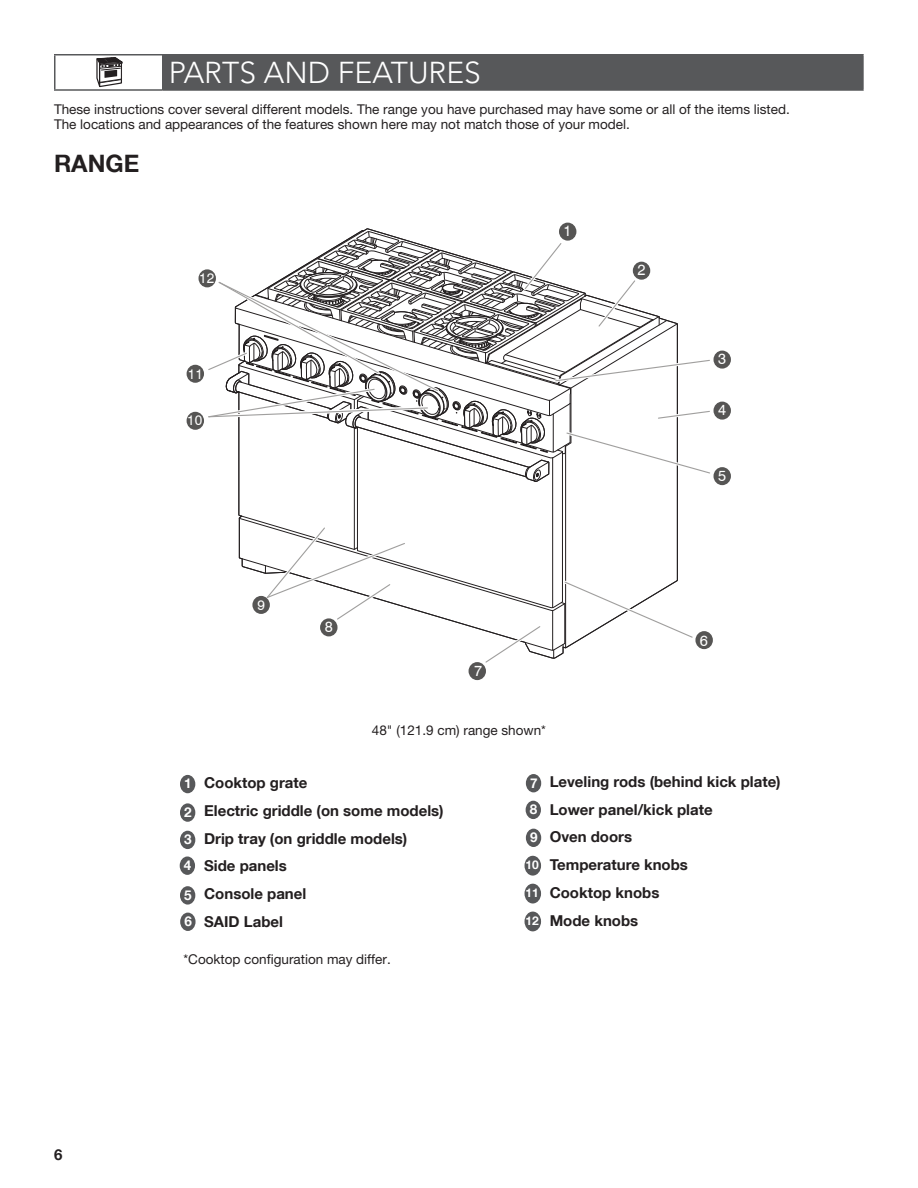
<style>
.page{position:relative;width:918px;height:1188px;background:#fff}
.page>*{position:absolute;margin:0;border:0;box-sizing:border-box;transform-origin:0 0}
.Heading_1_Left{font:300 30px "Avenir LT Std";color:#fff}
.Heading_2_New{font:700 24px "Helvetica Neue LT Com";color:#231f20}
.Body_Text{font:700 15px "Helvetica Neue LT Com";color:#231f20}
.t1{font:15px "Helvetica";color:#fff}
.t2{font:13.95px "Helvetica";color:#fff}
.Body{font:13.5px/15px "Helvetica Neue LT Std";color:#231f20}
.Whirlpool_Body_Copy{font:13.5px "Helvetica Neue LT Std";color:#231f20}
.t3{font:700 13.5px "Helvetica Neue LT Com";color:#fff}
.t4{font:700 12px "Helvetica Neue LT Com";color:#fff}
</style>
<div class="page">
<div style="left:180px;top:775px;width:15px;height:18px;background:#57585a;border-radius:50%"></div>
<div style="left:180px;top:803px;width:15px;height:19px;background:#57585a;border-radius:50%"></div>
<div style="left:180px;top:831px;width:15px;height:18px;background:#57585a;border-radius:50%"></div>
<div style="left:180px;top:856px;width:15px;height:19px;background:#57585a;border-radius:50%"></div>
<div style="left:180px;top:886px;width:15px;height:19px;background:#57585a;border-radius:50%"></div>
<div style="left:180px;top:913px;width:16px;height:18px;background:#57585a;border-radius:50%"></div>
<div style="left:526px;top:774px;width:15px;height:18px;background:#57585a;border-radius:50%"></div>
<div style="left:526px;top:801px;width:15px;height:18px;background:#57585a;border-radius:50%"></div>
<div style="left:526px;top:829px;width:15px;height:18px;background:#57585a;border-radius:50%"></div>
<div style="left:525px;top:856px;width:16px;height:20px;background:#57585a;border-radius:50%"></div>
<div style="left:525px;top:884px;width:16px;height:20px;background:#57585a;border-radius:50%"></div>
<div style="left:163px;top:55px;width:700px;height:35px;background:#57585a"></div>
<hr style="left:54px;top:54px;width:109px;height:2px;background:#57585a">
<hr style="left:54px;top:56px;width:2px;height:33px;background:#57585a">
<hr style="left:163px;top:54px;width:701px;height:2px;background:#57585a">
<hr style="left:862px;top:56px;width:2px;height:33px;background:#57585a">
<hr style="left:54px;top:89px;width:109px;height:2px;background:#57585a">
<hr style="left:163px;top:89px;width:701px;height:2px;background:#57585a">
<svg style="left:96px;top:57px;width:27px;height:31px"></svg>
<div style="left:559px;top:223px;width:17px;height:18px;background:#565554;border-radius:50%"></div>
<div style="left:714px;top:351px;width:17px;height:18px;background:#565554;border-radius:50%"></div>
<div style="left:714px;top:467px;width:17px;height:18px;background:#565554;border-radius:50%"></div>
<div style="left:714px;top:402px;width:17px;height:18px;background:#565554;border-radius:50%"></div>
<div style="left:469px;top:662px;width:17px;height:18px;background:#565554;border-radius:50%"></div>
<div style="left:199px;top:269px;width:17px;height:18px;background:#565554;border-radius:50%"></div>
<div style="left:187px;top:412px;width:17px;height:18px;background:#565554;border-radius:50%"></div>
<svg style="left:205px;top:229px;width:508px;height:437px"></svg>
<div style="left:187px;top:365px;width:17px;height:18px;background:#565554;border-radius:50%"></div>
<div style="left:525px;top:912px;width:16px;height:19px;background:#57585a;border-radius:50%"></div>
<h1 class="Heading_1_Left" style="left:169px;top:55px;width:314px">PARTS AND FEATURES</h1>
<p class="Body" style="left:54px;top:102px;width:737px">These instructions cover several different models. The range you have purchased may have some or all of the items listed.<br>The locations and appearances of the features shown here may not match those of your model.</p>
<p class="Heading_2_New" style="left:54px;top:148px;width:87px">RANGE</p>
<p class="t2" style="left:199px;top:270px;width:17px">12</p>
<p class="t2" style="left:188px;top:365px;width:17px">11</p>
<p class="t2" style="left:187px;top:412px;width:17px">10</p>
<p class="t1" style="left:564px;top:222px;width:10px">1</p>
<p class="t2" style="left:258px;top:596px;width:9px">9</p>
<p class="t1" style="left:325px;top:618px;width:10px">8</p>
<p class="t1" style="left:474px;top:662px;width:10px">7</p>
<p class="Whirlpool_Body_Copy" style="left:372px;top:722px;width:176px">48" (121.9 cm) range shown*</p>
<p class="t1" style="left:638px;top:261px;width:10px">2</p>
<p class="t1" style="left:718px;top:350px;width:10px">3</p>
<p class="t1" style="left:718px;top:401px;width:10px">4</p>
<p class="t1" style="left:718px;top:466px;width:10px">5</p>
<p class="t1" style="left:700px;top:631px;width:10px">6</p>
<p class="Body_Text" style="left:54px;top:1145px;width:10px">6</p>
<p class="t3" style="left:184px;top:775px;width:9px">1</p>
<p class="t3" style="left:184px;top:804px;width:9px">2</p>
<p class="t3" style="left:184px;top:831px;width:9px">3</p>
<p class="t3" style="left:184px;top:857px;width:9px">4</p>
<p class="t3" style="left:184px;top:886px;width:9px">5</p>
<p class="t3" style="left:184px;top:913px;width:9px">6</p>
<p class="Body_Text" style="left:204px;top:773px;width:105px">Cooktop grate</p>
<p class="Body_Text" style="left:204px;top:801px;width:241px">Electric griddle (on some models)</p>
<p class="Body_Text" style="left:204px;top:829px;width:205px">Drip tray (on griddle models)</p>
<p class="Body_Text" style="left:204px;top:857px;width:84px">Side panels</p>
<p class="Body_Text" style="left:204px;top:884px;width:104px">Console panel</p>
<p class="Body_Text" style="left:204px;top:912px;width:80px">SAID Label</p>
<p class="Body" style="left:184px;top:952px;width:209px">*Cooktop configuration may differ.</p>
<p class="t3" style="left:530px;top:774px;width:9px">7</p>
<p class="Body_Text" style="left:550px;top:772px;width:233px">Leveling rods (behind kick plate)</p>
<p class="Body_Text" style="left:550px;top:800px;width:165px">Lower panel/kick plate</p>
<p class="Body_Text" style="left:550px;top:827px;width:84px">Oven doors</p>
<p class="Body_Text" style="left:550px;top:855px;width:140px">Temperature knobs</p>
<p class="Body_Text" style="left:550px;top:883px;width:111px">Cooktop knobs</p>
<p class="Body_Text" style="left:550px;top:911px;width:90px">Mode knobs</p>
<p class="t3" style="left:530px;top:801px;width:9px">8</p>
<p class="t3" style="left:530px;top:829px;width:9px">9</p>
<p class="t4" style="left:525px;top:857px;width:15px">10</p>
<p class="t4" style="left:525px;top:885px;width:15px">11</p>
<p class="t4" style="left:525px;top:913px;width:15px">12</p>
</div>
